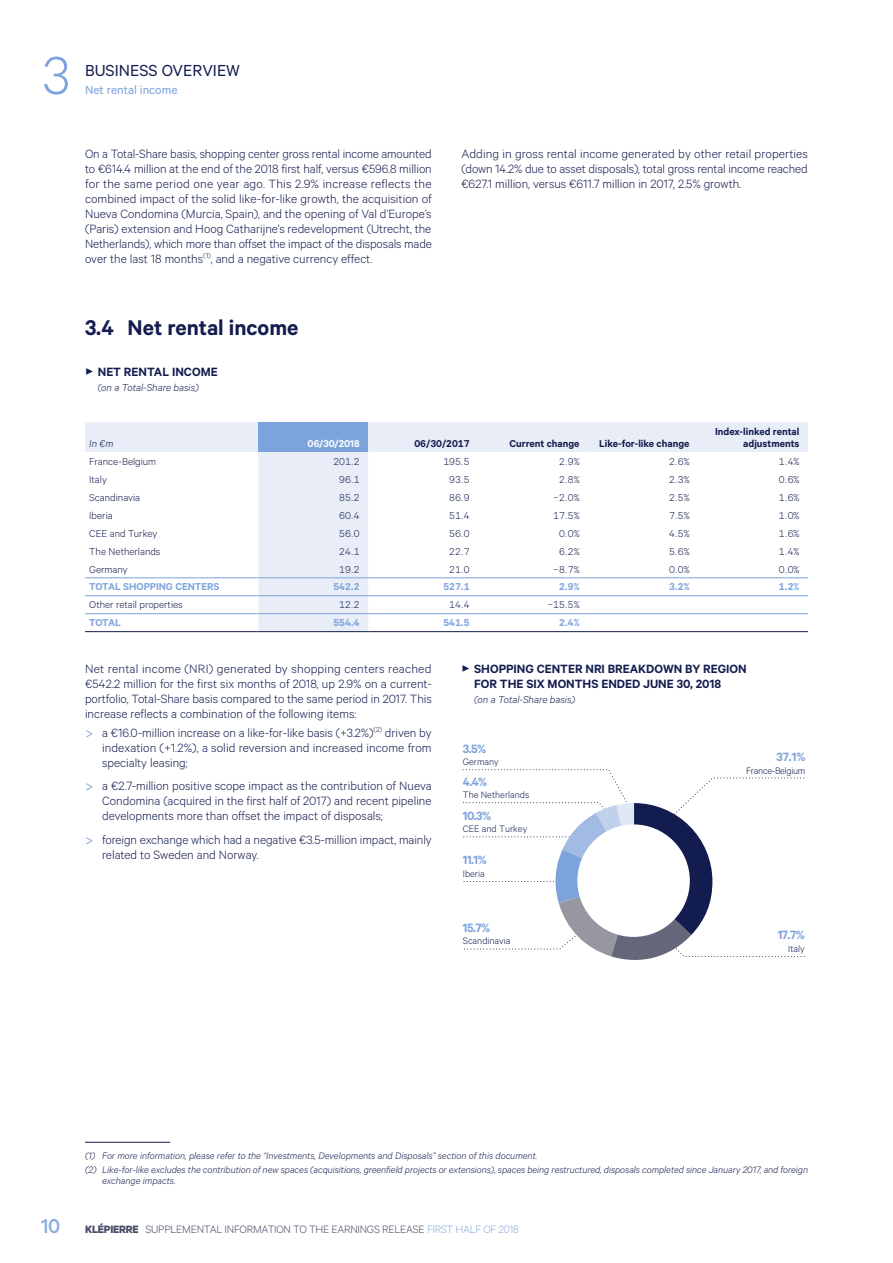
<style>
.page{position:relative;width:893px;height:1263px;background:#fff}
.page>*{position:absolute;margin:0;border:0;box-sizing:border-box;transform-origin:0 0}
.t1{font:300 60px "Calibre";color:#7ca3dc}
.t2{font:600 24px "Calibre";color:#131c4e}
.t3{font:18px "Calibre";color:#131c4e}
.t4{font:300 13.5px/15px "Calibre";color:#131c4e;text-align:justify}
.t5{font:600 13.5px/15px "Calibre";color:#131c4e}
.t6{font:600 13.5px "Calibre";letter-spacing:-.035em;color:#7ca3dc}
.t7{font:13.5px "Calibre";color:#7ca3dc}
.t8{font:300 12px "Calibre";letter-spacing:-.02em;color:#494c66}
.t9{font:300 11.25px "Calibre";color:#131c4e}
.t10{font:600 11.25px/12px "Calibre";color:#131c4e;text-align:right}
.t11{font:600 11.25px "Calibre";color:#7ca3dc}
.t12{font:italic 300 11.25px "Calibre";color:#131c4e}
.t13{font:600 11.25px "Calibre";color:#fff}
.t14{font:italic 300 10.5px/13.4px "Calibre";letter-spacing:-.005em;color:#131c4e}
.t15{font:300 10.5px "Calibre";color:#131c4e}
.t16{font:300 10.5px "Calibre";letter-spacing:-.025em;color:#131c4e}
.s1{font-size:21px;color:#7ca3dc}
.s2{font-weight:500;font-size:22.5px;color:#89abdf}
.s3{font-weight:700}
.s4{color:#89abdf}
</style>
<div class="page">
<div style="left:85px;top:422px;width:723px;height:30px;background:#e8edf7"></div>
<svg style="left:258px;top:422px;width:440px;height:209px;fill:#e8edf7"></svg>
<svg style="left:85px;top:452px;width:723px;height:161px"></svg>
<hr style="left:85px;top:631px;width:173px;height:1px;background:#131c4e">
<hr style="left:258px;top:631px;width:110px;height:1px;background:#131c4e">
<hr style="left:368px;top:631px;width:110px;height:1px;background:#131c4e">
<hr style="left:478px;top:631px;width:110px;height:1px;background:#131c4e">
<hr style="left:588px;top:631px;width:110px;height:1px;background:#131c4e">
<hr style="left:698px;top:631px;width:110px;height:1px;background:#131c4e">
<hr style="left:85px;top:577px;width:173px;height:1px;background:#7ca3dc">
<hr style="left:85px;top:595px;width:173px;height:1px;background:#7ca3dc">
<hr style="left:258px;top:577px;width:110px;height:1px;background:#7ca3dc">
<hr style="left:258px;top:595px;width:110px;height:1px;background:#7ca3dc">
<hr style="left:368px;top:577px;width:110px;height:1px;background:#7ca3dc">
<hr style="left:368px;top:595px;width:110px;height:1px;background:#7ca3dc">
<hr style="left:478px;top:577px;width:110px;height:1px;background:#7ca3dc">
<hr style="left:478px;top:595px;width:110px;height:1px;background:#7ca3dc">
<hr style="left:588px;top:577px;width:110px;height:1px;background:#7ca3dc">
<hr style="left:588px;top:595px;width:110px;height:1px;background:#7ca3dc">
<hr style="left:698px;top:577px;width:110px;height:1px;background:#7ca3dc">
<hr style="left:698px;top:595px;width:110px;height:1px;background:#7ca3dc">
<hr style="left:85px;top:613px;width:173px;height:1px;background:#7ca3dc">
<hr style="left:258px;top:613px;width:110px;height:1px;background:#7ca3dc">
<hr style="left:368px;top:613px;width:110px;height:1px;background:#7ca3dc">
<hr style="left:478px;top:613px;width:110px;height:1px;background:#7ca3dc">
<hr style="left:588px;top:613px;width:110px;height:1px;background:#7ca3dc">
<hr style="left:698px;top:613px;width:110px;height:1px;background:#7ca3dc">
<svg style="left:462px;top:769px;width:343px;height:191px"></svg>
<div style="left:577px;top:824px;width:113px;height:113px;background:#fff;border-radius:50%"></div>
<hr style="left:85px;top:1142px;width:85px;height:1px;background:#131c4e">
<h1 class="t1" style="left:43px;top:40px;width:29px">3</h1>
<h3 class="t3" style="left:85px;top:60px;width:157px">BUSINESS OVERVIEW</h3>
<p class="t7" style="left:85px;top:82px;width:94px">Net rental income</p>
<p class="t4" style="left:85px;top:145px;width:348px">On a Total-Share basis, shopping center gross rental income amounted to €614.4 million at the end of the 2018 first half, versus €596.8 million for the same period one year ago. This 2.9% increase reflects the combined impact of the solid like-for-like growth, the acquisition of Nueva Condomina (Murcia, Spain), and the opening of Val d’Europe’s (Paris) extension and Hoog Catharijne’s redevelopment (Utrecht, the Netherlands), which more than offset the impact of the disposals made over the last 18 months<sup>(1)</sup>, and a negative currency effect.</p>
<p class="t4" style="left:461px;top:145px;width:348px">Adding in gross rental income generated by other retail properties (down 14.2% due to asset disposals), total gross rental income reached €627.1 million, versus €611.7 million in 2017, 2.5% growth.</p>
<h2 class="t2" style="left:85px;top:313px;width:215px">3.4 Net rental income</h2>
<p class="t5" style="left:85px;top:364px;width:134px">✓ NET RENTAL INCOME</p>
<p class="t12" style="left:98px;top:381px;width:103px">(on a Total-Share basis)</p>
<p class="t12" style="left:89px;top:437px;width:26px">In €m</p>
<p class="t13" style="left:308px;top:437px;width:54px">06/30/2018</p>
<p class="t10" style="left:414px;top:437px;width:57px">06/30/2017</p>
<p class="t10" style="left:509px;top:437px;width:72px">Current change</p>
<p class="t10" style="left:599px;top:437px;width:92px">Like-for-like change</p>
<p class="t10" style="left:715px;top:425px;width:86px">Index-linked rental adjustments</p>
<p class="t9" style="left:89px;top:455px;width:69px">France-Belgium</p>
<p class="t9" style="left:333px;top:455px;width:28px">201.2</p>
<p class="t9" style="left:443px;top:455px;width:28px">195.5</p>
<p class="t9" style="left:559px;top:455px;width:22px">2.9%</p>
<p class="t9" style="left:669px;top:455px;width:22px">2.6%</p>
<p class="t9" style="left:779px;top:455px;width:22px">1.4%</p>
<p class="t9" style="left:89px;top:473px;width:19px">Italy</p>
<p class="t9" style="left:339px;top:473px;width:22px">96.1</p>
<p class="t9" style="left:449px;top:473px;width:22px">93.5</p>
<p class="t9" style="left:559px;top:473px;width:22px">2.8%</p>
<p class="t9" style="left:669px;top:473px;width:22px">2.3%</p>
<p class="t9" style="left:779px;top:473px;width:22px">0.6%</p>
<p class="t9" style="left:89px;top:491px;width:52px">Scandinavia</p>
<p class="t9" style="left:339px;top:491px;width:22px">85.2</p>
<p class="t9" style="left:449px;top:491px;width:22px">86.9</p>
<p class="t9" style="left:553px;top:491px;width:28px">−2.0%</p>
<p class="t9" style="left:669px;top:491px;width:22px">2.5%</p>
<p class="t9" style="left:779px;top:491px;width:22px">1.6%</p>
<p class="t9" style="left:89px;top:509px;width:25px">Iberia</p>
<p class="t9" style="left:339px;top:509px;width:22px">60.4</p>
<p class="t9" style="left:449px;top:509px;width:22px">51.4</p>
<p class="t9" style="left:553px;top:509px;width:28px">17.5%</p>
<p class="t9" style="left:669px;top:509px;width:22px">7.5%</p>
<p class="t9" style="left:779px;top:509px;width:22px">1.0%</p>
<p class="t9" style="left:89px;top:527px;width:70px">CEE and Turkey</p>
<p class="t9" style="left:339px;top:527px;width:22px">56.0</p>
<p class="t9" style="left:449px;top:527px;width:22px">56.0</p>
<p class="t9" style="left:559px;top:527px;width:22px">0.0%</p>
<p class="t9" style="left:669px;top:527px;width:22px">4.5%</p>
<p class="t9" style="left:779px;top:527px;width:22px">1.6%</p>
<p class="t9" style="left:89px;top:544px;width:73px">The Netherlands</p>
<p class="t9" style="left:339px;top:544px;width:22px">24.1</p>
<p class="t9" style="left:449px;top:544px;width:22px">22.7</p>
<p class="t9" style="left:559px;top:544px;width:22px">6.2%</p>
<p class="t9" style="left:669px;top:544px;width:22px">5.6%</p>
<p class="t9" style="left:779px;top:544px;width:22px">1.4%</p>
<p class="t9" style="left:89px;top:562px;width:40px">Germany</p>
<p class="t9" style="left:339px;top:562px;width:22px">19.2</p>
<p class="t9" style="left:449px;top:562px;width:22px">21.0</p>
<p class="t9" style="left:553px;top:562px;width:28px">−8.7%</p>
<p class="t9" style="left:669px;top:562px;width:22px">0.0%</p>
<p class="t9" style="left:779px;top:562px;width:22px">0.0%</p>
<p class="t11" style="left:89px;top:580px;width:132px">TOTAL SHOPPING CENTERS</p>
<p class="t11" style="left:333px;top:580px;width:28px">542.2</p>
<p class="t11" style="left:443px;top:580px;width:28px">527.1</p>
<p class="t11" style="left:559px;top:580px;width:22px">2.9%</p>
<p class="t11" style="left:669px;top:580px;width:22px">3.2%</p>
<p class="t11" style="left:779px;top:580px;width:22px">1.2%</p>
<p class="t9" style="left:89px;top:598px;width:95px">Other retail properties</p>
<p class="t9" style="left:339px;top:598px;width:22px">12.2</p>
<p class="t9" style="left:449px;top:598px;width:22px">14.4</p>
<p class="t9" style="left:547px;top:598px;width:34px">−15.5%</p>
<p class="t11" style="left:89px;top:616px;width:33px">TOTAL</p>
<p class="t11" style="left:333px;top:616px;width:28px">554.4</p>
<p class="t11" style="left:443px;top:616px;width:28px">541.5</p>
<p class="t11" style="left:559px;top:616px;width:22px">2.4%</p>
<p class="t4" style="left:85px;top:660px;width:348px">Net rental income (NRI) generated by shopping centers reached €542.2 million for the first six months of 2018, up 2.9% on a current&shy;portfolio, Total-Share basis compared to the same period in 2017. This increase reflects a combination of the following items:</p>
<p class="t4" style="left:102px;top:724px;width:331px;text-indent:-17px"><span class="s1">&gt;</span> a €16.0-million increase on a like-for-like basis (+3.2%)<sup>(2)</sup> driven by indexation (+1.2%), a solid reversion and increased income from specialty leasing;</p>
<p class="t4" style="left:102px;top:778px;width:331px;text-indent:-17px"><span class="s1">&gt;</span> a €2.7-million positive scope impact as the contribution of Nueva Condomina (acquired in the first half of 2017) and recent pipeline developments more than offset the impact of disposals;</p>
<p class="t4" style="left:102px;top:831px;width:331px;text-indent:-17px"><span class="s1">&gt;</span> foreign exchange which had a negative €3.5-million impact, mainly related to Sweden and Norway.</p>
<p class="t5" style="left:474px;top:660px;width:274px;text-indent:-13px">✓ SHOPPING CENTER NRI BREAKDOWN BY REGION<br>FOR THE SIX MONTHS ENDED JUNE 30, 2018</p>
<p class="t12" style="left:474px;top:692px;width:103px">(on a Total-Share basis)</p>
<p class="t6" style="left:463px;top:741px;width:25px">3.5%</p>
<p class="t15" style="left:463px;top:756px;width:37px">Germany</p>
<p class="t6" style="left:776px;top:749px;width:31px">37.1%</p>
<p class="t16" style="left:746px;top:764px;width:61px">France-Belgium</p>
<p class="t6" style="left:463px;top:773px;width:26px">4.4%</p>
<p class="t15" style="left:463px;top:789px;width:68px">The Netherlands</p>
<p class="t6" style="left:463px;top:807px;width:30px">10.3%</p>
<p class="t15" style="left:463px;top:823px;width:66px">CEE and Turkey</p>
<p class="t6" style="left:463px;top:852px;width:26px">11.1%</p>
<p class="t15" style="left:463px;top:867px;width:23px">Iberia</p>
<p class="t6" style="left:463px;top:919px;width:29px">15.7%</p>
<p class="t15" style="left:463px;top:935px;width:49px">Scandinavia</p>
<p class="t6" style="left:778px;top:927px;width:29px">17.7%</p>
<p class="t15" style="left:788px;top:942px;width:18px">Italy</p>
<p class="t14" style="left:85px;top:1149px;width:724px">(1) For more information, please refer to the “Investments, Developments and Disposals” section of this document.<br>(2) Like-for-like excludes the contribution of new spaces (acquisitions, greenfield projects or extensions), spaces being restructured, disposals completed since January 2017, and foreign</p>
<p class="t14" style="left:102px;top:1174px;width:75px">exchange impacts.</p>
<p class="t8" style="left:41px;top:1222px;width:479px"><span class="s2">10</span> <span class="s3">KLÉPIERRE</span> SUPPLEMENTAL INFORMATION TO THE EARNINGS RELEASE <span class="s4">FIRST HALF OF 2018</span></p>
</div>
